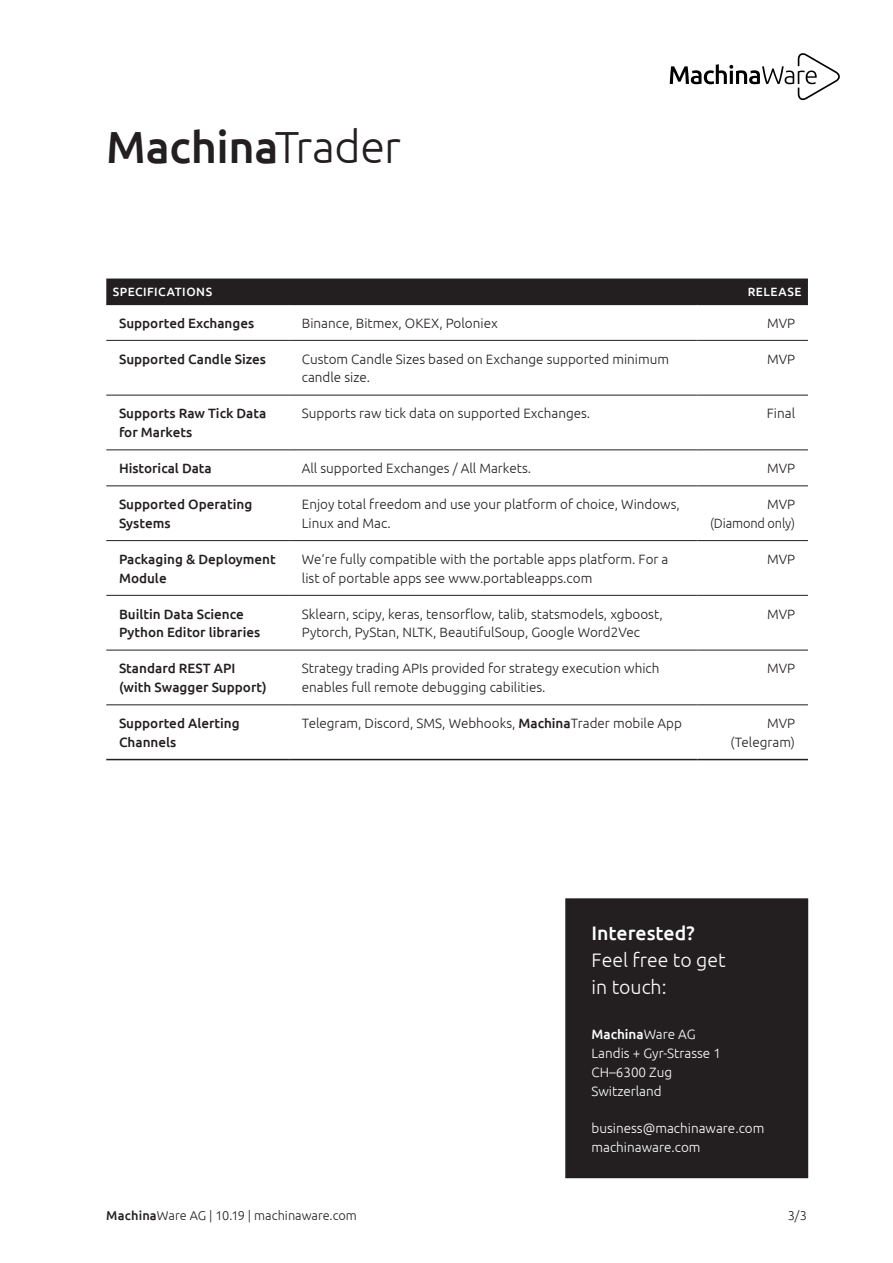
<style>
.page{position:relative;width:893px;height:1263px;background:#fff}
.page>*{position:absolute;margin:0;border:0;box-sizing:border-box;transform-origin:0 0}
.t1{font:500 45px "Ubuntu";letter-spacing:-.01em;color:#231f20}
.t2{font:300 19.5px/27px "Ubuntu";color:#fff}
.t3{font:500 19.5px "Ubuntu";color:#fff}
.t4{font:300 13.5px/18.8px "Ubuntu";color:#231f20}
.t5{font:500 13.5px/18.8px "Ubuntu";color:#231f20}
.t6{font:300 13.5px/18.8px "Ubuntu";color:#fff}
.t7{font:300 12.75px "Ubuntu";color:#231f20}
.t8{font:500 12px "Ubuntu";letter-spacing:.045em;color:#fff}
.s1{font-weight:300}
.s2{font-weight:500}
</style>
<div class="page">
<svg style="left:670px;top:53px;width:170px;height:47px"></svg>
<div style="left:566px;top:899px;width:242px;height:279px;background:#231f20"></div>
<div style="left:566px;top:898px;width:242px;height:280px;border:1px solid #231f20"></div>
<div style="left:106px;top:279px;width:702px;height:25px;background:#231f20"></div>
<hr style="left:106px;top:304px;width:183px;height:1px;background:#231f20">
<hr style="left:289px;top:304px;width:408px;height:1px;background:#231f20">
<hr style="left:697px;top:304px;width:111px;height:1px;background:#231f20">
<hr style="left:106px;top:759px;width:183px;height:1px;background:#231f20">
<hr style="left:289px;top:759px;width:408px;height:1px;background:#231f20">
<hr style="left:697px;top:759px;width:111px;height:1px;background:#231f20">
<hr style="left:106px;top:486px;width:183px;height:1px;background:#231f20">
<hr style="left:289px;top:486px;width:408px;height:1px;background:#231f20">
<hr style="left:697px;top:486px;width:111px;height:1px;background:#231f20">
<hr style="left:106px;top:540px;width:183px;height:1px;background:#231f20">
<hr style="left:289px;top:540px;width:408px;height:1px;background:#231f20">
<hr style="left:697px;top:540px;width:111px;height:1px;background:#231f20">
<hr style="left:106px;top:595px;width:183px;height:1px;background:#231f20">
<hr style="left:289px;top:595px;width:408px;height:1px;background:#231f20">
<hr style="left:697px;top:595px;width:111px;height:1px;background:#231f20">
<hr style="left:106px;top:650px;width:183px;height:1px;background:#231f20">
<hr style="left:289px;top:650px;width:408px;height:1px;background:#231f20">
<hr style="left:697px;top:650px;width:111px;height:1px;background:#231f20">
<hr style="left:106px;top:704px;width:183px;height:1px;background:#231f20">
<hr style="left:289px;top:704px;width:408px;height:1px;background:#231f20">
<hr style="left:697px;top:704px;width:111px;height:1px;background:#231f20">
<hr style="left:106px;top:340px;width:183px;height:1px;background:#231f20">
<hr style="left:289px;top:340px;width:408px;height:1px;background:#231f20">
<hr style="left:697px;top:340px;width:111px;height:1px;background:#231f20">
<hr style="left:106px;top:395px;width:183px;height:1px;background:#231f20">
<hr style="left:289px;top:395px;width:408px;height:1px;background:#231f20">
<hr style="left:697px;top:395px;width:111px;height:1px;background:#231f20">
<hr style="left:106px;top:450px;width:183px;height:1px;background:#231f20">
<hr style="left:289px;top:450px;width:408px;height:1px;background:#231f20">
<hr style="left:697px;top:450px;width:111px;height:1px;background:#231f20">
<h1 class="t1" style="left:106px;top:118px;width:296px">Machina<span class="s1">Trader</span></h1>
<p class="t8" style="left:113px;top:284px;width:101px">SPECIFICATIONS</p>
<p class="t8" style="left:748px;top:284px;width:55px">RELEASE</p>
<p class="t5" style="left:119px;top:313px;width:137px">Supported Exchanges</p>
<p class="t4" style="left:302px;top:313px;width:197px">Binance, Bitmex, OKEX, Poloniex</p>
<p class="t4" style="left:767px;top:313px;width:30px">MVP</p>
<p class="t5" style="left:119px;top:349px;width:149px">Supported Candle Sizes</p>
<p class="t4" style="left:302px;top:349px;width:369px">Custom Candle Sizes based on Exchange supported minimum candle size.</p>
<p class="t4" style="left:767px;top:349px;width:30px">MVP</p>
<p class="t5" style="left:119px;top:404px;width:149px">Supports Raw Tick Data for Markets</p>
<p class="t4" style="left:302px;top:404px;width:290px">Supports raw tick data on supported Exchanges.</p>
<p class="t4" style="left:767px;top:404px;width:30px">Final</p>
<p class="t5" style="left:119px;top:458px;width:94px">Historical Data</p>
<p class="t4" style="left:302px;top:459px;width:231px">All supported Exchanges / All Markets.</p>
<p class="t4" style="left:767px;top:459px;width:30px">MVP</p>
<p class="t5" style="left:119px;top:494px;width:135px">Supported Operating<br>Systems</p>
<p class="t4" style="left:302px;top:495px;width:379px">Enjoy total freedom and use your platform of choice, Windows,<br>Linux and Mac.</p>
<p class="t4" style="left:710px;top:495px;width:87px;text-align:right">MVP (Diamond only)</p>
<p class="t5" style="left:119px;top:549px;width:158px">Packaging &amp; Deployment<br>Module</p>
<p class="t4" style="left:302px;top:549px;width:368px">We‘re fully compatible with the portable apps platform. For a list of portable apps see www.portableapps.com</p>
<p class="t4" style="left:767px;top:549px;width:30px">MVP</p>
<p class="t5" style="left:119px;top:604px;width:143px">Builtin Data Science<br>Python Editor libraries</p>
<p class="t4" style="left:302px;top:604px;width:362px">Sklearn, scipy, keras, tensorflow, talib, statsmodels, xgboost,<br>Pytorch, PyStan, NLTK, BeautifulSoup, Google Word2Vec</p>
<p class="t4" style="left:767px;top:604px;width:30px">MVP</p>
<p class="t5" style="left:119px;top:659px;width:149px">Standard REST API (with Swagger Support)</p>
<p class="t4" style="left:302px;top:659px;width:359px">Strategy trading APIs provided for strategy execution which enables full remote debugging cabilities.</p>
<p class="t4" style="left:767px;top:659px;width:30px">MVP</p>
<p class="t5" style="left:119px;top:713px;width:122px">Supported Alerting<br>Channels</p>
<p class="t4" style="left:302px;top:713px;width:382px">Telegram, Discord, SMS, Webhooks, <span class="s2">Machina</span>Trader mobile App</p>
<p class="t4" style="left:730px;top:713px;width:66px;text-align:right">MVP (Telegram)</p>
<h2 class="t3" style="left:591px;top:920px;width:105px">Interested?</h2>
<h2 class="t2" style="left:591px;top:946px;width:136px">Feel free to get in touch:</h2>
<p class="t6" style="left:591px;top:1025px;width:131px"><span class="s2">Machina</span>Ware AG<br>Landis + Gyr-Strasse 1<br>CH–6300 Zug<br>Switzerland</p>
<p class="t6" style="left:591px;top:1119px;width:174px">business@machinaware.com machinaware.com</p>
<p class="t7" style="left:106px;top:1208px;width:252px"><span class="s2">Machina</span>Ware AG | 10.19 | machinaware.com</p>
<p class="t7" style="left:788px;top:1208px;width:21px">3/3</p>
</div>
